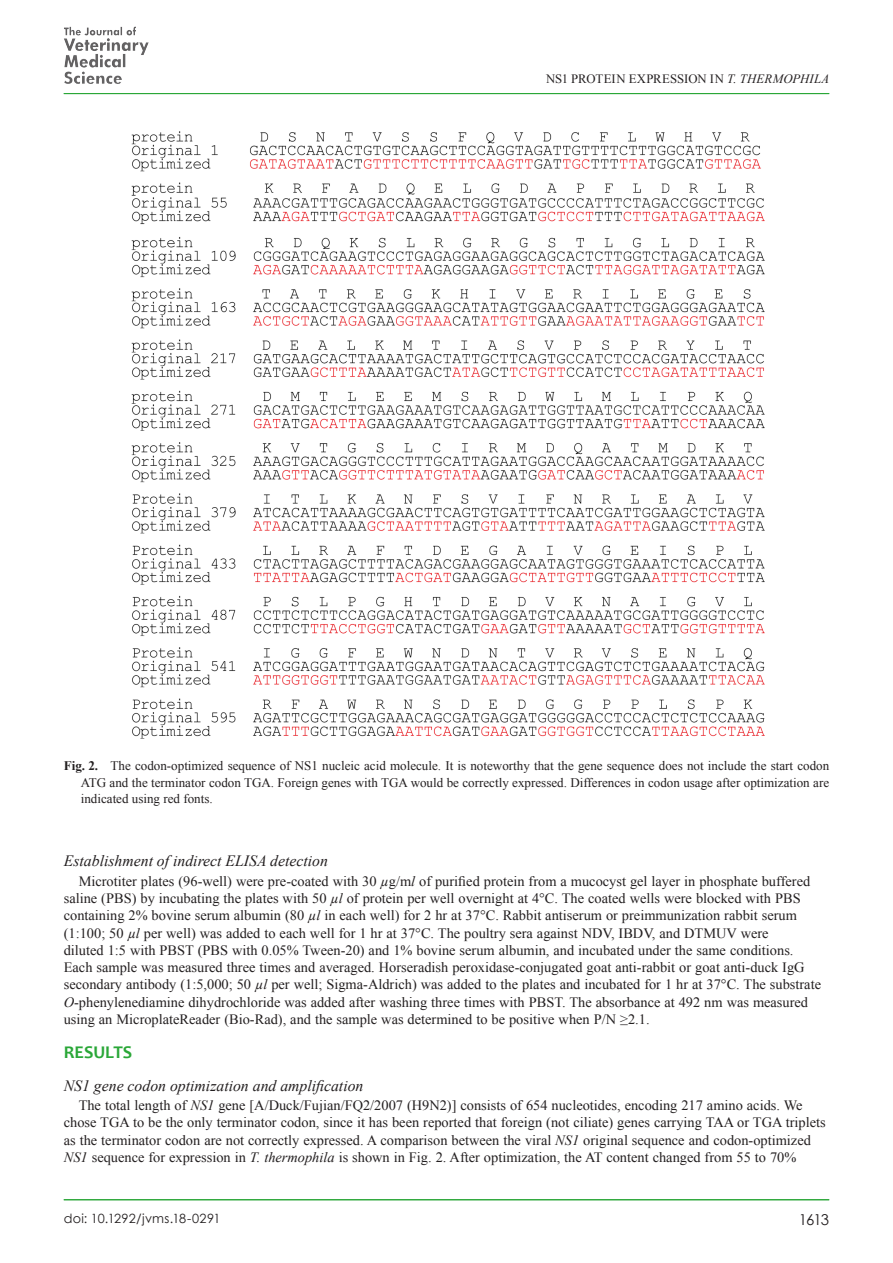
<style>
.page{position:relative;width:893px;height:1263px;background:#fff}
.page>*{position:absolute;margin:0;border:0;box-sizing:border-box;transform-origin:0 0}
.t1{font:700 18px "Candara";color:#2aa738}
.t2{font:italic 15.75px "Times New Roman";color:#231f20}
.t3{font:15px "Century Gothic";color:#231f20}
.t4{font:14.25px/17.2px "Times New Roman";color:#231f20}
.t5{font:13.05px/16.5px "Times New Roman";color:#231f20;text-align:justify}
.t6{font:12.75px "Times New Roman";color:#231f20}
.t7{font:12.75px "Century Gothic";letter-spacing:.02em;color:#231f20}
.s1{font-style:italic}
.s2{font-weight:700}
</style>
<div class="page">
<img style="left:64px;top:27px;width:74px;height:24px">
<hr style="left:64px;top:93px;width:765px;height:1px;background:#2aa738">
<hr style="left:64px;top:1199px;width:765px;height:1px;background:#2aa738">
<img style="left:131px;top:131px;width:634px;height:608px">
<p class="t6" style="left:546px;top:70px;width:285px">NS1 PROTEIN EXPRESSION IN <span class="s1">T. THERMOPHILA</span></p>
<p class="t5" style="left:81px;top:757px;width:750px;text-indent:-17px"><span class="s2">Fig. 2.</span> The codon-optimized sequence of NS1 nucleic acid molecule. It is noteworthy that the gene sequence does not include the start codon ATG and the terminator codon TGA. Foreign genes with TGA would be correctly expressed. Differences in codon usage after optimization are indicated using red fonts.</p>
<p class="t2" style="left:64px;top:850px;width:266px">Establishment of indirect ELISA detection</p>
<p class="t4" style="left:64px;top:872px;width:759px;text-indent:15px">Microtiter plates (96-well) were pre-coated with 30 <span class="s1">µ</span>g/m<span class="s1">l</span> of purified protein from a mucocyst gel layer in phosphate buffered saline (PBS) by incubating the plates with 50 <span class="s1">µl</span> of protein per well overnight at 4°C. The coated wells were blocked with PBS containing 2% bovine serum albumin (80 <span class="s1">µl</span> in each well) for 2 hr at 37°C. Rabbit antiserum or preimmunization rabbit serum (1:100; 50 <span class="s1">µl</span> per well) was added to each well for 1 hr at 37°C. The poultry sera against NDV, IBDV, and DTMUV were<br>diluted 1:5 with PBST (PBS with 0.05% Tween-20) and 1% bovine serum albumin, and incubated under the same conditions.<br>Each sample was measured three times and averaged. Horseradish peroxidase-conjugated goat anti-rabbit or goat anti-duck IgG secondary antibody (1:5,000; 50 <span class="s1">µl</span> per well; Sigma-Aldrich) was added to the plates and incubated for 1 hr at 37°C. The substrate <span class="s1">O</span>-phenylenediamine dihydrochloride was added after washing three times with PBST. The absorbance at 492 nm was measured using an MicroplateReader (Bio-Rad), and the sample was determined to be positive when P/N ≥2.1.</p>
<p class="t1" style="left:64px;top:1041px;width:70px">RESULTS</p>
<p class="t2" style="left:64px;top:1074px;width:301px">NS1 gene codon optimization and amplification</p>
<p class="t4" style="left:64px;top:1096px;width:763px;text-indent:15px">The total length of <span class="s1">NS1</span> gene [A/Duck/Fujian/FQ2/2007 (H9N2)] consists of 654 nucleotides, encoding 217 amino acids. We chose TGA to be the only terminator codon, since it has been reported that foreign (not ciliate) genes carrying TAA or TGA triplets as the terminator codon are not correctly expressed. A comparison between the viral <span class="s1">NS1</span> original sequence and codon-optimized <span class="s1">NS1</span> sequence for expression in <span class="s1">T. thermophila</span> is shown in Fig. 2. After optimization, the AT content changed from 55 to 70%</p>
<p class="t7" style="left:64px;top:1209px;width:158px">doi: 10.1292/jvms.18-0291</p>
<p class="t3" style="left:799px;top:1209px;width:32px">1613</p>
</div>
